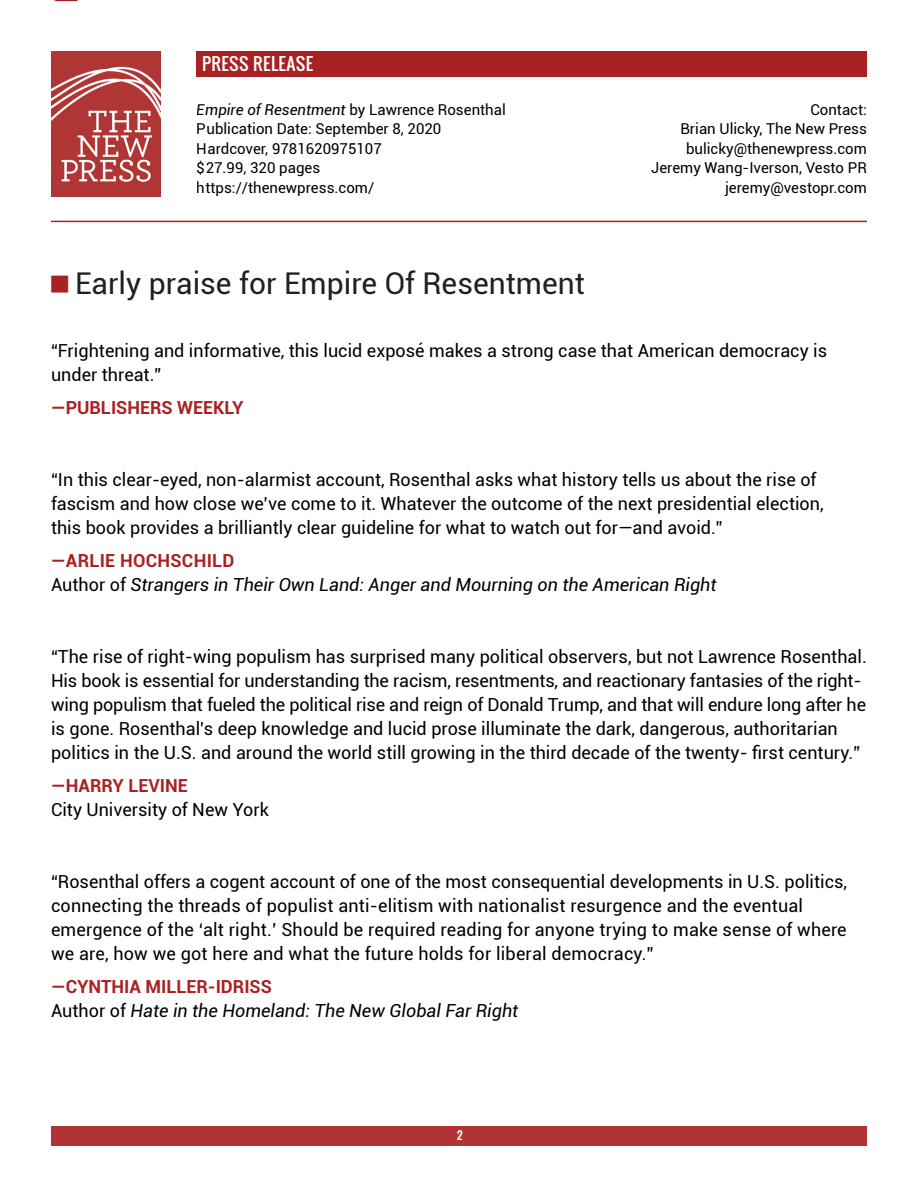
<style>
.page{position:relative;width:918px;height:1188px;background:#fff}
.page>*{position:absolute;margin:0;border:0;box-sizing:border-box;transform-origin:0 0}
.t1{font:30px "Roboto";color:#231f20}
.t2{font:18px/24px "Roboto";color:#000}
.t3{font:italic 18px/24px "Roboto";color:#000}
.t4{font:700 18px "Roboto";color:#a92223}
.t5{font:16.8px "Oswald";letter-spacing:.025em;color:#fff;scale:1.05 1}
.t6{font:15px/19.5px "Roboto";color:#000}
.t7{font:500 12px "Oswald";color:#fff}
.s1{font-style:italic}
.s2{font-weight:700;font-style:normal;color:#a92223}
.s3{font-style:normal}
</style>
<div class="page">
<div style="left:51px;top:1126px;width:816px;height:19px;background:#b13336"></div>
<img style="left:51px;top:51px;width:109px;height:146px">
<hr style="left:51px;top:221px;width:816px;height:1px;background:#a92223">
<div style="left:197px;top:51px;width:670px;height:26px;background:#a92223"></div>
<svg style="left:55px;top:0;width:23px;height:2px"></svg>
<p class="t5" style="left:202px;top:51px;width:107px">PRESS RELEASE</p>
<p class="t6" style="left:197px;top:99px;width:310px"><span class="s1">Empire of Resentment</span> by Lawrence Rosenthal<br>Publication Date: September 8, 2020<br>Hardcover, 9781620975107<br>$27.99, 320 pages<br>https://thenewpress.com/</p>
<p class="t6" style="left:651px;top:99px;width:217px;text-align:right">Contact:<br>Brian Ulicky, The New Press bulicky@thenewpress.com<br>Jeremy Wang-Iverson, Vesto PR jeremy@vestopr.com</p>
<h1 class="t1" style="left:75px;top:262px;width:511px">Early praise for Empire Of Resentment</h1>
<p class="t2" style="left:51px;top:338px;width:778px">“Frightening and informative, this lucid exposé makes a strong case that American democracy is under threat.”</p>
<p class="t4" style="left:51px;top:395px;width:194px">—PUBLISHERS WEEKLY</p>
<p class="t2" style="left:51px;top:467px;width:774px">“In this clear-eyed, non-alarmist account, Rosenthal asks what history tells us about the rise of fascism and how close we’ve come to it. Whatever the outcome of the next presidential election, this book provides a brilliantly clear guideline for what to watch out for—and avoid.”</p>
<p class="t3" style="left:51px;top:548px;width:667px"><span class="s2">—ARLIE HOCHSCHILD<br></span><span class="s3">Author of</span> Strangers in Their Own Land: Anger and Mourning on the American Right</p>
<p class="t2" style="left:51px;top:644px;width:817px">“The rise of right-wing populism has surprised many political observers, but not Lawrence Rosenthal.<br>His book is essential for understanding the racism, resentments, and reactionary fantasies of the right&shy;wing populism that fueled the political rise and reign of Donald Trump, and that will endure long after he is gone. Rosenthal's deep knowledge and lucid prose illuminate the dark, dangerous, authoritarian politics in the U.S. and around the world still growing in the third decade of the twenty- first century.”</p>
<p class="t4" style="left:51px;top:773px;width:138px">—HARRY LEVINE</p>
<p class="t2" style="left:51px;top:797px;width:220px">City University of New York</p>
<p class="t2" style="left:51px;top:869px;width:798px">“Rosenthal offers a cogent account of one of the most consequential developments in U.S. politics, connecting the threads of populist anti-elitism with nationalist resurgence and the eventual emergence of the ‘alt right.’ Should be required reading for anyone trying to make sense of where we are, how we got here and what the future holds for liberal democracy.”</p>
<p class="t3" style="left:51px;top:974px;width:469px"><span class="s2">—CYNTHIA MILLER-IDRISS<br></span><span class="s3">Author of</span> Hate in the Homeland: The New Global Far Right</p>
<p class="t7" style="left:457px;top:1127px;width:7px">2</p>
</div>
